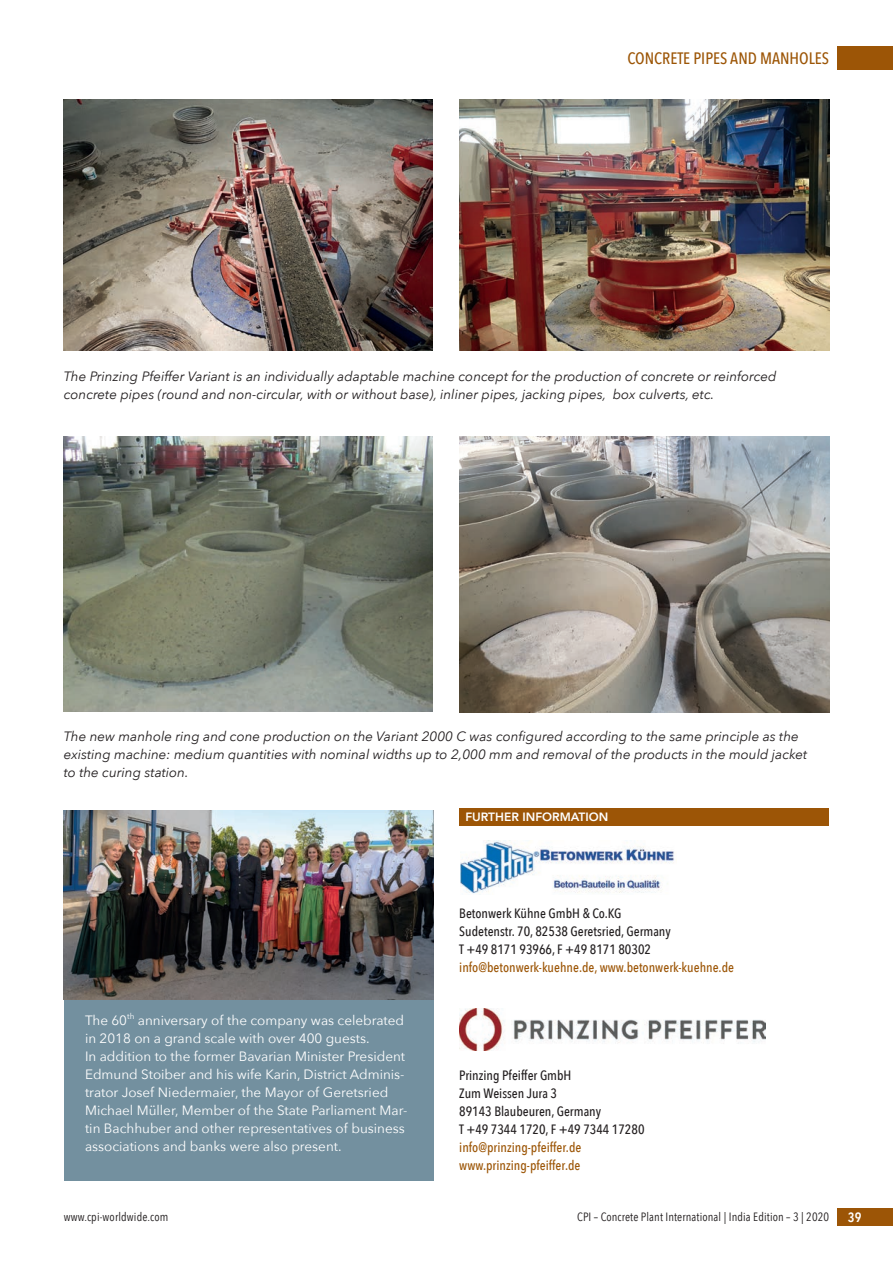
<style>
.page{position:relative;width:893px;height:1263px;background:#fff}
.page>*{position:absolute;margin:0;border:0;box-sizing:border-box;transform-origin:0 0}
.t1{font:500 16.5px "Avenir Next Condensed";color:#9c5506}
.t2{font:italic 13.5px/18px "Avenir Next";color:#231f20}
.t3{font:13.5px/18px "Avenir Next";color:#fff}
.t4{font:500 13.5px/18px "Avenir Next Condensed";color:#231f20}
.t5{font:500 13.5px/18px "Avenir Next Condensed";color:#9c5506}
.t6{font:600 13.5px "Avenir Next Condensed";color:#fff}
.t7{font:12px "Avenir Next Condensed";letter-spacing:.01em;color:#231f20}
.t8{font:800 12px "Avenir";color:#fff}
</style>
<div class="page">
<div style="left:838px;top:47px;width:55px;height:23px;background:#9c5506"></div>
<img style="left:64px;top:100px;width:369px;height:251px">
<img style="left:459px;top:100px;width:370px;height:251px">
<div style="left:838px;top:1208px;width:55px;height:18px;background:#9c5506"></div>
<img style="left:64px;top:436px;width:369px;height:275px">
<img style="left:459px;top:436px;width:370px;height:276px">
<div style="left:64px;top:811px;width:370px;height:370px;background:#73909f"></div>
<img style="left:64px;top:810px;width:370px;height:189px">
<div style="left:459px;top:809px;width:370px;height:17px;background:#9c5506"></div>
<img style="left:461px;top:840px;width:216px;height:54px">
<img style="left:459px;top:1009px;width:306px;height:41px">
<p class="t1" style="left:627px;top:48px;width:203px">CONCRETE PIPES AND MANHOLES</p>
<p class="t2" style="left:64px;top:366px;width:714px">The Prinzing Pfeiffer Variant is an individually adaptable machine concept for the production of concrete or reinforced concrete pipes (round and non-circular, with or without base), inliner pipes, jacking pipes, box culverts, etc.</p>
<p class="t2" style="left:64px;top:726px;width:745px">The new manhole ring and cone production on the Variant 2000 C was configured according to the same principle as the existing machine: medium quantities with nominal widths up to 2,000 mm and removal of the products in the mould jacket to the curing station.</p>
<p class="t8" style="left:465px;top:808px;width:144px">FURTHER INFORMATION</p>
<p class="t3" style="left:85px;top:1010px;width:324px">The 60<sup>th</sup> anniversary of the company was celebrated in 2018 on a grand scale with over 400 guests.<br>In addition to the former Bavarian Minister President Edmund Stoiber and his wife Karin, District Adminis&shy;trator Josef Niedermaier, the Mayor of Geretsried Michael Müller, Member of the State Parliament Mar&shy;tin Bachhuber and other representatives of business associations and banks were also present.</p>
<p class="t4" style="left:459px;top:904px;width:213px">Betonwerk Kühne GmbH &amp; Co.KG<br>Sudetenstr. 70, 82538 Geretsried, Germany<br>T +49 8171 93966, F +49 8171 80302</p>
<p class="t5" style="left:459px;top:958px;width:276px">info@betonwerk-kuehne.de, www.betonwerk-kuehne.de</p>
<p class="t4" style="left:459px;top:1066px;width:187px">Prinzing Pfeiffer GmbH<br>Zum Weissen Jura 3<br>89143 Blaubeuren, Germany<br>T +49 7344 1720, F +49 7344 17280</p>
<p class="t5" style="left:459px;top:1138px;width:124px">info@prinzing-pfeiffer.de www.prinzing-pfeiffer.de</p>
<p class="t7" style="left:64px;top:1206px;width:106px">www.cpi-worldwide.com</p>
<p class="t7" style="left:577px;top:1206px;width:254px">CPI – Concrete Plant International | India Edition – 3 | 2020</p>
<p class="t6" style="left:848px;top:1205px;width:15px">39</p>
</div>
